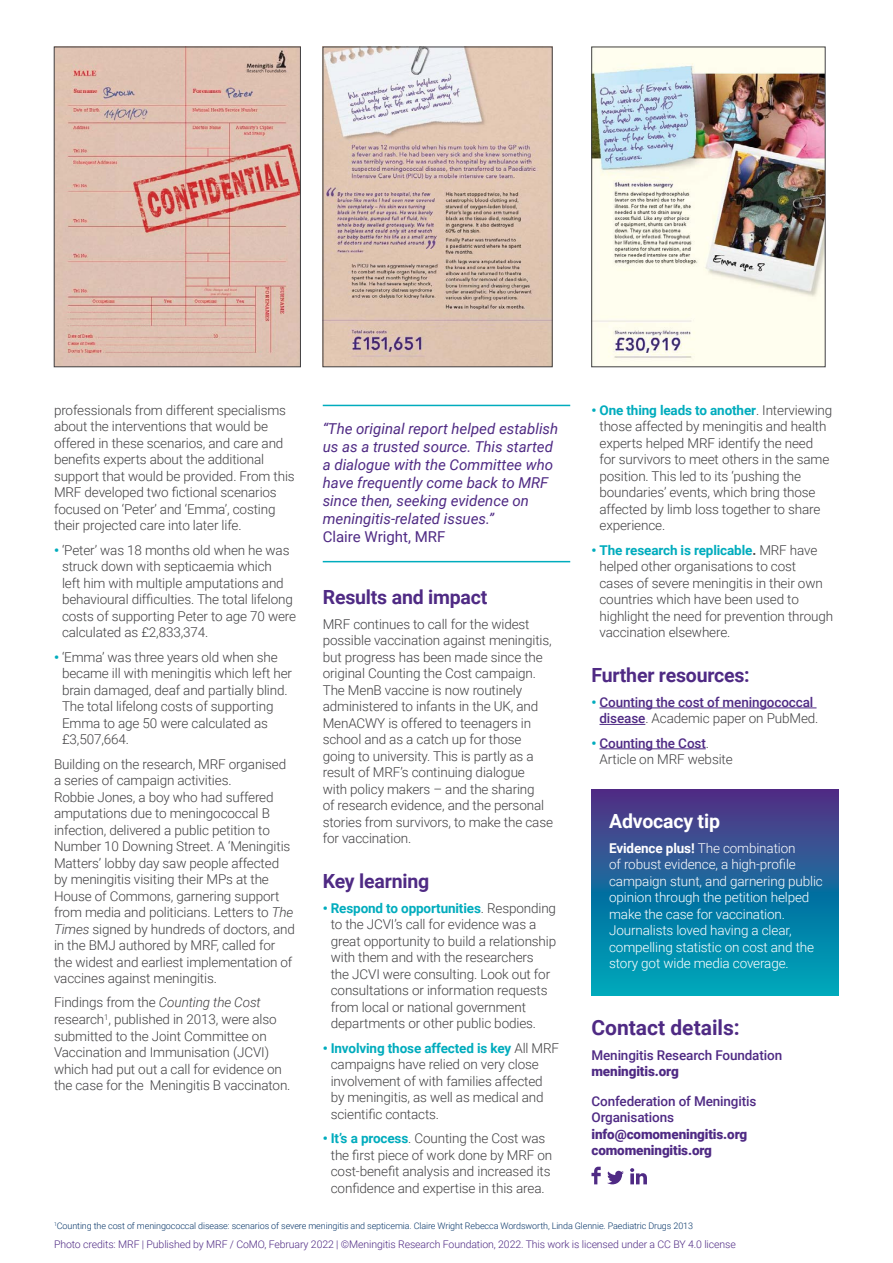
<style>
.page{position:relative;width:893px;height:1263px;background:#fff}
.page>*{position:absolute;margin:0;border:0;box-sizing:border-box;transform-origin:0 0}
.t1{font:700 21px "Roboto";color:#4f2a84}
.t2{font:700 19.5px "Roboto";letter-spacing:-.01em;color:#4f2a84}
.t3{font:700 19.5px "Roboto";letter-spacing:-.01em;color:#fff}
.t4{font:italic 15px/18px "Roboto";color:#4f2a84}
.t5{font:15px "Roboto";color:#4f2a84}
.t6{font:300 13.5px/16.5px "Roboto";letter-spacing:-.01em;color:#414042}
.t7{font:300 13.5px/16.5px "Roboto";letter-spacing:-.01em;color:#fff}
.t8{font:500 13.5px/16.5px "Roboto";letter-spacing:-.01em;color:#4f2a84;text-align:center}
.t9{font:900 13.5px/16.5px "Roboto";letter-spacing:-.01em;color:#4f2a84}
.t10{font:300 10.5px "Roboto";letter-spacing:-.01em;color:#4f2a84}
.t11{font:300 9px "Roboto";letter-spacing:-.01em;color:#083669}
.s1{font-weight:900;color:#00acbd}
.s2{font-style:italic}
.s3{font-weight:700;color:#00acbd}
.s4{font-weight:700}
.s5{font-weight:300;color:#414042}
.s6{font-weight:500;color:#4f2a84}
</style>
<div class="page">
<hr style="left:599px;top:708px;width:217px;height:1px;background:#4f2a84">
<hr style="left:599px;top:724px;width:46px;height:1px;background:#4f2a84">
<hr style="left:599px;top:748px;width:107px;height:1px;background:#4f2a84">
<svg style="left:591px;top:789px;width:248px;height:206px;background:#1b6c9f"></svg>
<svg style="left:591px;top:1167px;width:10px;height:17px"></svg>
<svg style="left:607px;top:1171px;width:17px;height:13px"></svg>
<svg style="left:630px;top:1168px;width:17px;height:16px"></svg>
<hr style="left:323px;top:405px;width:247px;height:1px;background:#00acbd">
<hr style="left:323px;top:561px;width:247px;height:1px;background:#00acbd">
<img style="left:325px;top:49px;width:225px;height:316px">
<img style="left:593px;top:49px;width:230px;height:316px">
<div style="left:591px;top:47px;width:234px;height:320px;border:1px solid #414042"></div>
<img style="left:56px;top:49px;width:243px;height:316px">
<div style="left:54px;top:47px;width:247px;height:320px;border:1px solid #414042"></div>
<p class="t6" style="left:54px;top:401px;width:242px">professionals from different specialisms about the interventions that would be offered in these scenarios, and care and benefits experts about the additional support that would be provided. From this MRF developed two fictional scenarios focused on ‘Peter’ and ‘Emma’, costing their projected care into later life.</p>
<p class="t6" style="left:62px;top:541px;width:236px;text-indent:-8px"><span class="s1">•</span> ‘Peter’ was 18 months old when he was struck down with septicaemia which<br>left him with multiple amputations and behavioural difficulties. The total lifelong costs of supporting Peter to age 70 were calculated as £2,833,374.</p>
<p class="t6" style="left:62px;top:648px;width:232px;text-indent:-8px"><span class="s1">•</span> ‘Emma’ was three years old when she became ill with meningitis which left her brain damaged, deaf and partially blind.<br>The total lifelong costs of supporting Emma to age 50 were calculated as £3,507,664.</p>
<p class="t6" style="left:54px;top:755px;width:242px">Building on the research, MRF organised a series of campaign activities.<br>Robbie Jones, a boy who had suffered amputations due to meningococcal B infection, delivered a public petition to Number 10 Downing Street. A ‘Meningitis Matters’ lobby day saw people affected by meningitis visiting their MPs at the House of Commons, garnering support from media and politicians. Letters to <span class="s2">The Times</span> signed by hundreds of doctors, and in the BMJ authored by MRF, called for the widest and earliest implementation of vaccines against meningitis.</p>
<p class="t6" style="left:54px;top:994px;width:238px">Findings from the <span class="s2">Counting the Cost </span>research<sup>1</sup>, published in 2013, were also submitted to the Joint Committee on Vaccination and Immunisation (JCVI) which had put out a call for evidence on the case for the Meningitis B vaccinaton.</p>
<p class="t4" style="left:323px;top:419px;width:237px">“The original report helped establish us as a trusted source. This started a dialogue with the Committee who have frequently come back to MRF since then, seeking evidence on meningitis-related issues.”</p>
<p class="t5" style="left:323px;top:526px;width:124px">Claire Wright, MRF</p>
<h2 class="t2" style="left:323px;top:583px;width:166px">Results and impact</h2>
<p class="t6" style="left:323px;top:615px;width:232px">MRF continues to call for the widest possible vaccination against meningitis, but progress has been made since the original Counting the Cost campaign.<br>The MenB vaccine is now routinely administered to infants in the UK, and MenACWY is offered to teenagers in school and as a catch up for those going to university. This is partly as a result of MRF’s continuing dialogue<br>with policy makers – and the sharing<br>of research evidence, and the personal stories from survivors, to make the case for vaccination.</p>
<h2 class="t2" style="left:323px;top:867px;width:108px">Key learning</h2>
<p class="t6" style="left:331px;top:899px;width:227px;text-indent:-8px"><span class="s1">•</span> <span class="s3">Respond to opportunities</span>. Responding to the JCVI’s call for evidence was a great opportunity to build a relationship with them and with the researchers<br>the JCVI were consulting. Look out for consultations or information requests from local or national government departments or other public bodies.</p>
<p class="t6" style="left:331px;top:1039px;width:230px;text-indent:-8px"><span class="s1">•</span> <span class="s3">Involving those affected is key</span> All MRF campaigns have relied on very close involvement of with families affected by meningitis, as well as medical and scientific contacts.</p>
<p class="t6" style="left:323px;top:1129px;width:231px;text-align:center"><span class="s1">•</span> <span class="s3">It’s a process</span>. Counting the Cost was the first piece of work done by MRF on cost-benefit analysis and increased its confidence and expertise in this area.</p>
<p class="t6" style="left:599px;top:401px;width:234px;text-indent:-8px"><span class="s1">•</span> <span class="s3">One thing leads to another</span>. Interviewing those affected by meningitis and health experts helped MRF identify the need for survivors to meet others in the same position. This led to its ‘pushing the boundaries’ events, which bring those affected by limb loss together to share experience.</p>
<p class="t6" style="left:599px;top:541px;width:235px;text-indent:-8px"><span class="s1">•</span> <span class="s3">The research is replicable</span><span class="s4">.</span> MRF have helped other organisations to cost cases of severe meningitis in their own countries which have been used to highlight the need for prevention through vaccination elsewhere.</p>
<h2 class="t2" style="left:591px;top:661px;width:160px">Further resources:</h2>
<p class="t8" style="left:591px;top:693px;width:229px"><span class="s1">•</span> Counting the cost of meningococcal disease<span class="s5">. Academic paper on PubMed.</span></p>
<p class="t6" style="left:599px;top:734px;width:135px;text-indent:-8px"><span class="s1">•</span> <span class="s6">Counting the Cost</span>.<br>Article on MRF website</p>
<h2 class="t3" style="left:609px;top:807px;width:112px">Advocacy tip</h2>
<p class="t7" style="left:609px;top:839px;width:215px"><span class="s4">Evidence plus!</span> The combination<br>of robust evidence, a high-profile campaign stunt, and garnering public opinion through the petition helped make the case for vaccination.<br>Journalists loved having a clear, compelling statistic on cost and the story got wide media coverage.</p>
<h1 class="t1" style="left:591px;top:1013px;width:150px">Contact details:</h1>
<p class="t8" style="left:591px;top:1046px;width:192px">Meningitis Research Foundation</p>
<p class="t9" style="left:591px;top:1063px;width:89px">meningitis.org</p>
<p class="t8" style="left:591px;top:1092px;width:166px;text-align:left">Confederation of Meningitis<br>Organisations</p>
<p class="t9" style="left:591px;top:1125px;width:157px">info@comomeningitis.org comomeningitis.org</p>
<p class="t11" style="left:54px;top:1220px;width:641px"><sup>1</sup>Counting the cost of meningococcal disease: scenarios of severe meningitis and septicemia. Claire Wright Rebecca Wordsworth, Linda Glennie. Paediatric Drugs 2013</p>
<p class="t10" style="left:54px;top:1237px;width:683px">Photo credits: MRF | Published by MRF / CoMO, February 2022 | ©Meningitis Research Foundation, 2022. This work is licensed under a CC BY 4.0 license</p>
</div>
